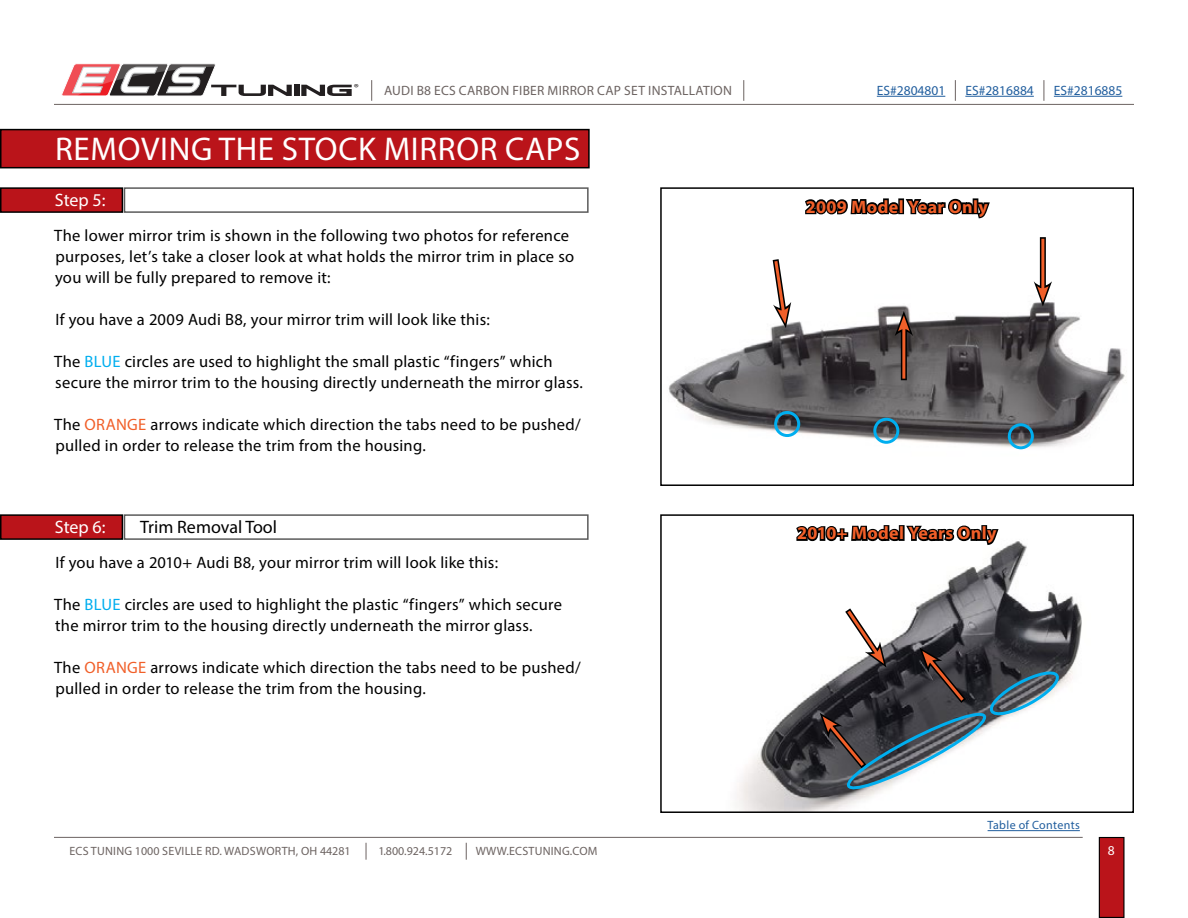
<style>
.page{position:relative;width:1188px;height:918px;background:#fff}
.page>*{position:absolute;margin:0;border:0;box-sizing:border-box;transform-origin:0 0}
.t1{font:33px "Myriad Pro";letter-spacing:.02em;color:#fff}
.t2{font:700 18px "Myriad Pro";letter-spacing:.02em;color:#f15f29}
.t3{font:18px "Myriad Pro";color:#000}
.t4{font:18px "Myriad Pro";letter-spacing:-.005em;color:#fff}
.t5{font:16.5px/21px "Myriad Pro";letter-spacing:.015em;color:#000}
.t6{font:13.5px "Myriad Pro";letter-spacing:.02em;color:#6c6361}
.t7{font:13.5px "Myriad Pro";color:#215e9e}
.t8{font:13.5px "Myriad Pro";color:#fff}
.t9{font:12px "Myriad Pro";letter-spacing:.02em;color:#6c6361}
.t10{font:12px "Myriad Pro";letter-spacing:.025em;color:#215e9e}
.t11{font:12px "Myriad Pro";color:#6c6361}
.t12{font:10.2px "Myriad";color:#231f20;scale:1.19 1}
.s1{color:#00aeef}
.s2{color:#f15f29}
</style>
<div class="page">
<div style="left:1099px;top:838px;width:25px;height:79px;background:#ba141a"></div>
<div style="left:1099px;top:837px;width:26px;height:81px;border:1px solid #000"></div>
<hr style="left:54px;top:837px;width:1029px;height:1px;background:#6c6361">
<svg style="left:366px;top:843px;width:1px;height:17px"></svg>
<svg style="left:466px;top:843px;width:1px;height:17px"></svg>
<hr style="left:54px;top:104px;width:1080px;height:1px;background:#6c6361">
<svg style="left:371px;top:80px;width:1px;height:21px"></svg>
<svg style="left:743px;top:80px;width:1px;height:21px"></svg>
<svg style="left:301px;top:85px;width:51px;height:11px"></svg>
<div style="left:294px;top:85px;width:5px;height:11px;background:#231f20"></div>
<svg style="left:61px;top:63px;width:231px;height:33px"></svg>
<svg style="left:1044px;top:80px;width:1px;height:21px"></svg>
<hr style="left:877px;top:96px;width:68px;height:1px;background:#215e9e">
<hr style="left:965px;top:96px;width:69px;height:1px;background:#215e9e">
<hr style="left:1054px;top:96px;width:68px;height:1px;background:#215e9e">
<hr style="left:988px;top:830px;width:92px;height:1px;background:#215e9e">
<svg style="left:955px;top:80px;width:1px;height:21px"></svg>
<div style="left:1px;top:188px;width:121px;height:24px;background:#ba141a"></div>
<div style="left:0;top:187px;width:123px;height:26px;border:2px solid #000"></div>
<div style="left:1px;top:515px;width:121px;height:24px;background:#ba141a"></div>
<div style="left:0;top:514px;width:123px;height:26px;border:2px solid #000"></div>
<div style="left:1px;top:130px;width:588px;height:38px;background:#ba141a"></div>
<div style="left:0;top:129px;width:590px;height:39px;border:2px solid #000"></div>
<img style="left:736px;top:596px;width:346px;height:214px">
<div style="left:660px;top:514px;width:474px;height:299px;border:2px solid #000"></div>
<img style="left:668px;top:237px;width:459px;height:213px">
<div style="left:660px;top:187px;width:474px;height:299px;border:2px solid #000"></div>
<div style="left:774px;top:411px;width:26px;height:26px;border:3px solid #00aeef;border-radius:50%"></div>
<div style="left:873px;top:418px;width:26px;height:26px;border:3px solid #00aeef;border-radius:50%"></div>
<div style="left:1008px;top:423px;width:26px;height:26px;border:3px solid #00aeef;border-radius:50%"></div>
<svg style="left:769px;top:253px;width:22px;height:75px"></svg>
<div style="left:901px;top:326px;width:6px;height:54px;background:#58230f"></div>
<hr style="left:902px;top:326px;width:3px;height:53px;background:#f15f29">
<svg style="left:802px;top:187px;width:190px;height:149px"></svg>
<svg style="left:1040px;top:237px;width:6px;height:44px"></svg>
<hr style="left:1041px;top:239px;width:3px;height:53px;background:#f15f29">
<svg style="left:1034px;top:281px;width:18px;height:25px"></svg>
<svg style="left:794px;top:483px;width:266px;height:313px"></svg>
<p class="t12" style="left:354px;top:81px;width:6px">®</p>
<p class="t6" style="left:384px;top:82px;width:349px">AUDI B8 ECS CARBON FIBER MIRROR CAP SET INSTALLATION</p>
<p class="t7" style="left:877px;top:82px;width:70px">ES#2804801</p>
<p class="t7" style="left:965px;top:82px;width:70px">ES#2816884</p>
<p class="t7" style="left:1054px;top:82px;width:70px">ES#2816885</p>
<h1 class="t1" style="left:55px;top:128px;width:527px">REMOVING THE STOCK MIRROR CAPS</h1>
<p class="t4" style="left:55px;top:189px;width:52px">Step 5:</p>
<p class="t5" style="left:54px;top:224px;width:522px">The lower mirror trim is shown in the following two photos for reference purposes, let’s take a closer look at what holds the mirror trim in place so you will be fully prepared to remove it:</p>
<p class="t5" style="left:55px;top:308px;width:436px">If you have a 2009 Audi B8, your mirror trim will look like this:</p>
<p class="t5" style="left:54px;top:350px;width:530px">The <span class="s1">BLUE</span> circles are used to highlight the small plastic “fingers” which secure the mirror trim to the housing directly underneath the mirror glass.</p>
<p class="t5" style="left:54px;top:413px;width:528px">The <span class="s2">ORANGE</span> arrows indicate which direction the tabs need to be pushed/ pulled in order to release the trim from the housing.</p>
<p class="t4" style="left:55px;top:516px;width:52px">Step 6:</p>
<p class="t3" style="left:140px;top:516px;width:138px">Trim Removal Tool</p>
<p class="t5" style="left:55px;top:551px;width:444px">If you have a 2010+ Audi B8, your mirror trim will look like this:</p>
<p class="t5" style="left:54px;top:593px;width:510px">The <span class="s1">BLUE</span> circles are used to highlight the plastic “fingers” which secure the mirror trim to the housing directly underneath the mirror glass.</p>
<p class="t5" style="left:54px;top:656px;width:528px">The <span class="s2">ORANGE</span> arrows indicate which direction the tabs need to be pushed/ pulled in order to release the trim from the housing.</p>
<p class="t2" style="left:806px;top:195px;width:183px">2009 Model Year Only</p>
<p class="t2" style="left:797px;top:522px;width:201px">2010+ Model Years Only</p>
<p class="t10" style="left:988px;top:818px;width:94px">Table of Contents</p>
<p class="t9" style="left:69px;top:844px;width:283px">ECS TUNING 1000 SEVILLE RD. WADSWORTH, OH 44281</p>
<p class="t11" style="left:378px;top:844px;width:75px">1.800.924.5172</p>
<p class="t9" style="left:476px;top:844px;width:123px">WWW.ECSTUNING.COM</p>
<p class="t8" style="left:1108px;top:842px;width:8px">8</p>
</div>
